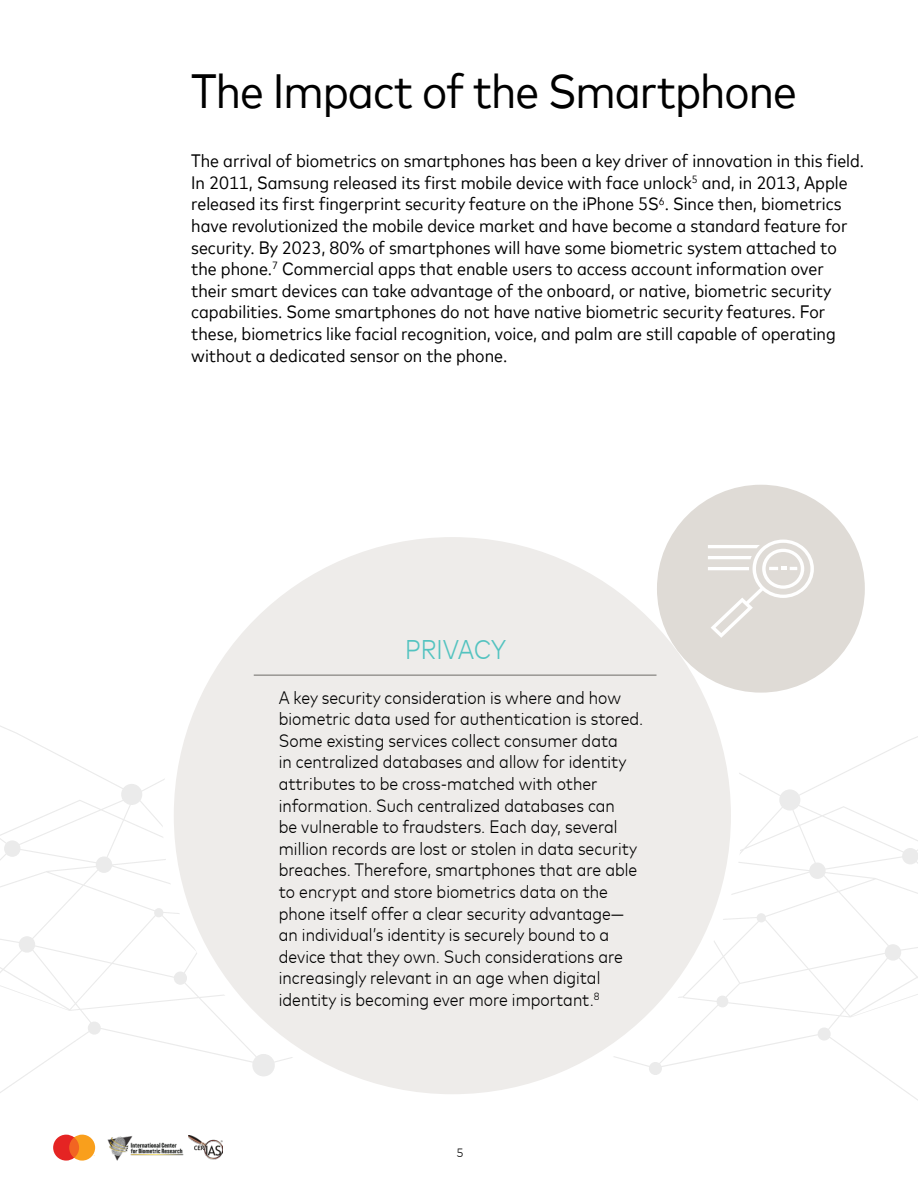
<style>
.page{position:relative;width:918px;height:1188px;background:#fff}
.page>*{position:absolute;margin:0;border:0;box-sizing:border-box;transform-origin:0 0}
.t1{font:48px "Mark For MC Nrw";letter-spacing:-.02em;color:#000}
.t2{font:300 27px "Mark For MC Nrw";color:#53c3c0}
.t3{font:18px/21.6px "Mark For MC Nrw";color:#000}
.t4{font:300 18px/21.6px "Mark For MC Nrw";color:#000}
.t5{font:300 12px "Mark Offc For MC";color:#000}
</style>
<div class="page">
<svg style="left:53px;top:1135px;width:42px;height:26px"></svg>
<img style="left:107px;top:1136px;width:77px;height:25px">
<img style="left:189px;top:1136px;width:34px;height:23px">
<svg style="left:0;top:726px;width:918px;height:375px"></svg>
<div style="left:163px;top:526px;width:579px;height:580px;background:#fff;border-radius:50%"></div>
<div style="left:174px;top:537px;width:557px;height:557px;background:#eeecea;border-radius:50%"></div>
<div style="left:657px;top:485px;width:208px;height:208px;background:#dfdbd6;border-radius:50%"></div>
<hr style="left:254px;top:674px;width:403px;height:2px;background:#989693">
<svg style="left:708px;top:540px;width:106px;height:98px"></svg>
<h1 class="t1" style="left:191px;top:56px;width:607px">The Impact of the Smartphone</h1>
<p class="t3" style="left:191px;top:149px;width:674px">The arrival of biometrics on smartphones has been a key driver of innovation in this field.<br>In 2011, Samsung released its first mobile device with face unlock<sup>5</sup> and, in 2013, Apple released its first fingerprint security feature on the iPhone 5S<sup>6</sup>. Since then, biometrics have revolutionized the mobile device market and have become a standard feature for security. By 2023, 80% of smartphones will have some biometric system attached to the phone.<sup>7</sup> Commercial apps that enable users to access account information over their smart devices can take advantage of the onboard, or native, biometric security capabilities. Some smartphones do not have native biometric security features. For these, biometrics like facial recognition, voice, and palm are still capable of operating without a dedicated sensor on the phone.</p>
<h2 class="t2" style="left:405px;top:629px;width:103px">PRIVACY</h2>
<p class="t4" style="left:279px;top:685px;width:366px">A key security consideration is where and how biometric data used for authentication is stored.<br>Some existing services collect consumer data<br>in centralized databases and allow for identity attributes to be cross-matched with other information. Such centralized databases can<br>be vulnerable to fraudsters. Each day, several million records are lost or stolen in data security breaches. Therefore, smartphones that are able to encrypt and store biometrics data on the phone itself offer a clear security advantage— an individual’s identity is securely bound to a device that they own. Such considerations are increasingly relevant in an age when digital identity is becoming ever more important.<sup>8</sup></p>
<p class="t5" style="left:456px;top:1144px;width:9px">5</p>
</div>
